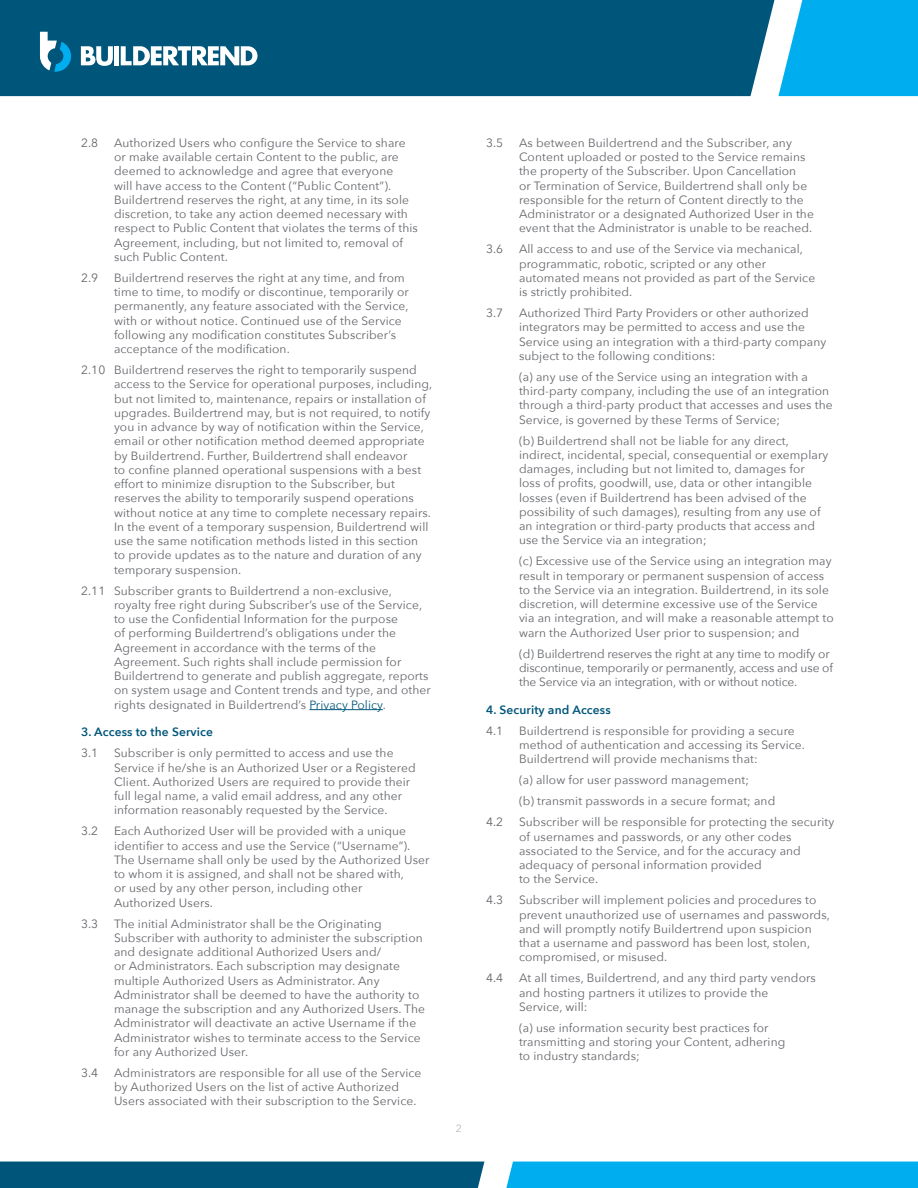
<style>
.page{position:relative;width:918px;height:1188px;background:#fff}
.page>*{position:absolute;margin:0;border:0;box-sizing:border-box;transform-origin:0 0}
.Body_Copy{font:12px/14.2px "Avenir Next";letter-spacing:.01em;color:#63656a}
.Body_Copy-2{font:12px/14.2px "Avenir Next";letter-spacing:-.01em;color:#63656a}
.Body_Header{font:600 12px "Avenir Next";letter-spacing:.01em;color:#00567a}
.t1{font:10.5px "Avenir Next";color:#bababa}
.s1{color:#00567a}
</style>
<div class="page">
<div style="left:0;top:0;width:775px;height:96px;background:#00567a"></div>
<svg style="left:778px;top:0;width:140px;height:96px"></svg>
<div style="left:0;top:1162px;width:484px;height:26px;background:#00567a"></div>
<div style="left:506px;top:1162px;width:412px;height:26px;background:#00aeef"></div>
<hr style="left:309px;top:709px;width:74px;height:1px;background:#00567a">
<svg style="left:81px;top:46px;width:32px;height:20px"></svg>
<div style="left:114px;top:46px;width:5px;height:19px;background:#fff"></div>
<svg style="left:121px;top:46px;width:137px;height:19px"></svg>
<svg style="left:40px;top:32px;width:31px;height:40px"></svg>
<p class="Body_Copy" style="left:81px;top:135px;width:19px">2.8</p>
<p class="Body_Copy" style="left:114px;top:135px;width:305px">Authorized Users who configure the Service to share or make available certain Content to the public, are deemed to acknowledge and agree that everyone<br>will have access to the Content (“Public Content”).<br>Buildertrend reserves the right, at any time, in its sole discretion, to take any action deemed necessary with respect to Public Content that violates the terms of this Agreement, including, but not limited to, removal of such Public Content.</p>
<p class="Body_Copy" style="left:81px;top:270px;width:19px">2.9</p>
<p class="Body_Copy" style="left:114px;top:270px;width:296px">Buildertrend reserves the right at any time, and from time to time, to modify or discontinue, temporarily or permanently, any feature associated with the Service, with or without notice. Continued use of the Service following any modification constitutes Subscriber’s acceptance of the modification.</p>
<p class="Body_Copy" style="left:114px;top:362px;width:320px;text-indent:-33px">2.10 Buildertrend reserves the right to temporarily suspend access to the Service for operational purposes, including, but not limited to, maintenance, repairs or installation of upgrades. Buildertrend may, but is not required, to notify you in advance by way of notification within the Service, email or other notification method deemed appropriate by Buildertrend. Further, Buildertrend shall endeavor<br>to confine planned operational suspensions with a best effort to minimize disruption to the Subscriber, but reserves the ability to temporarily suspend operations without notice at any time to complete necessary repairs.<br>In the event of a temporary suspension, Buildertrend will use the same notification methods listed in this section to provide updates as to the nature and duration of any temporary suspension.</p>
<p class="Body_Copy" style="left:114px;top:583px;width:318px;text-indent:-33px">2.11 Subscriber grants to Buildertrend a non-exclusive, royalty free right during Subscriber’s use of the Service, to use the Confidential Information for the purpose<br>of performing Buildertrend’s obligations under the Agreement in accordance with the terms of the Agreement. Such rights shall include permission for Buildertrend to generate and publish aggregate, reports on system usage and Content trends and type, and other rights designated in Buildertrend’s <span class="s1">Privacy Policy</span>.</p>
<p class="Body_Header" style="left:81px;top:722px;width:133px">3. Access to the Service</p>
<p class="Body_Copy" style="left:81px;top:746px;width:19px">3.1</p>
<p class="Body_Copy" style="left:114px;top:746px;width:303px">Subscriber is only permitted to access and use the Service if he/she is an Authorized User or a Registered Client. Authorized Users are required to provide their full legal name, a valid email address, and any other information reasonably requested by the Service.</p>
<p class="Body_Copy" style="left:81px;top:824px;width:19px">3.2</p>
<p class="Body_Copy" style="left:114px;top:824px;width:317px">Each Authorized User will be provided with a unique identifier to access and use the Service (“Username”).<br>The Username shall only be used by the Authorized User to whom it is assigned, and shall not be shared with,<br>or used by any other person, including other<br>Authorized Users.</p>
<p class="Body_Copy" style="left:81px;top:916px;width:19px">3.3</p>
<p class="Body_Copy" style="left:114px;top:916px;width:313px">The initial Administrator shall be the Originating Subscriber with authority to administer the subscription and designate additional Authorized Users and/<br>or Administrators. Each subscription may designate multiple Authorized Users as Administrator. Any Administrator shall be deemed to have the authority to manage the subscription and any Authorized Users. The Administrator will deactivate an active Username if the Administrator wishes to terminate access to the Service for any Authorized User.</p>
<p class="Body_Copy" style="left:81px;top:1065px;width:19px">3.4</p>
<p class="Body_Copy" style="left:114px;top:1065px;width:309px">Administrators are responsible for all use of the Service by Authorized Users on the list of active Authorized<br>Users associated with their subscription to the Service.</p>
<p class="t1" style="left:456px;top:1119px;width:8px">2</p>
<p class="Body_Copy" style="left:486px;top:135px;width:19px">3.5</p>
<p class="Body_Copy" style="left:519px;top:135px;width:296px">As between Buildertrend and the Subscriber, any Content uploaded or posted to the Service remains the property of the Subscriber. Upon Cancellation<br>or Termination of Service, Buildertrend shall only be responsible for the return of Content directly to the Administrator or a designated Authorized User in the event that the Administrator is unable to be reached.</p>
<p class="Body_Copy" style="left:486px;top:242px;width:19px">3.6</p>
<p class="Body_Copy" style="left:519px;top:242px;width:298px">All access to and use of the Service via mechanical, programmatic, robotic, scripted or any other automated means not provided as part of the Service is strictly prohibited.</p>
<p class="Body_Copy" style="left:486px;top:305px;width:19px">3.7</p>
<p class="Body_Copy" style="left:519px;top:305px;width:309px">Authorized Third Party Providers or other authorized integrators may be permitted to access and use the Service using an integration with a third-party company subject to the following conditions:</p>
<p class="Body_Copy" style="left:519px;top:369px;width:315px">(a) any use of the Service using an integration with a third-party company, including the use of an integration through a third-party product that accesses and uses the Service, is governed by these Terms of Service;</p>
<p class="Body_Copy" style="left:519px;top:433px;width:311px">(b) Buildertrend shall not be liable for any direct, indirect, incidental, special, consequential or exemplary damages, including but not limited to, damages for loss of profits, goodwill, use, data or other intangible losses (even if Buildertrend has been advised of the possibility of such damages), resulting from any use of an integration or third-party products that access and use the Service via an integration;</p>
<p class="Body_Copy" style="left:519px;top:554px;width:316px">(c) Excessive use of the Service using an integration may result in temporary or permanent suspension of access to the Service via an integration. Buildertrend, in its sole discretion, will determine excessive use of the Service via an integration, and will make a reasonable attempt to warn the Authorized User prior to suspension; and</p>
<p class="Body_Copy-2" style="left:519px;top:646px;width:316px">(d) Buildertrend reserves the right at any time to modify or discontinue, temporarily or permanently, access and use of the Service via an integration, with or without notice.</p>
<p class="Body_Header" style="left:486px;top:700px;width:126px">4. Security and Access</p>
<p class="Body_Copy" style="left:486px;top:723px;width:19px">4.1</p>
<p class="Body_Copy" style="left:519px;top:723px;width:288px">Buildertrend is responsible for providing a secure method of authentication and accessing its Service.<br>Buildertrend will provide mechanisms that:</p>
<p class="Body_Copy" style="left:519px;top:773px;width:231px">(a) allow for user password management;</p>
<p class="Body_Copy" style="left:519px;top:794px;width:258px">(b) transmit passwords in a secure format; and</p>
<p class="Body_Copy" style="left:486px;top:815px;width:19px">4.2</p>
<p class="Body_Copy" style="left:519px;top:815px;width:317px">Subscriber will be responsible for protecting the security of usernames and passwords, or any other codes associated to the Service, and for the accuracy and adequacy of personal information provided<br>to the Service.</p>
<p class="Body_Copy" style="left:486px;top:893px;width:19px">4.3</p>
<p class="Body_Copy" style="left:519px;top:893px;width:312px">Subscriber will implement policies and procedures to prevent unauthorized use of usernames and passwords, and will promptly notify Buildertrend upon suspicion that a username and password has been lost, stolen, compromised, or misused.</p>
<p class="Body_Copy" style="left:486px;top:971px;width:19px">4.4</p>
<p class="Body_Copy" style="left:519px;top:971px;width:298px">At all times, Buildertrend, and any third party vendors and hosting partners it utilizes to provide the<br>Service, will:</p>
<p class="Body_Copy" style="left:519px;top:1020px;width:268px">(a) use information security best practices for transmitting and storing your Content, adhering to industry standards;</p>
</div>
